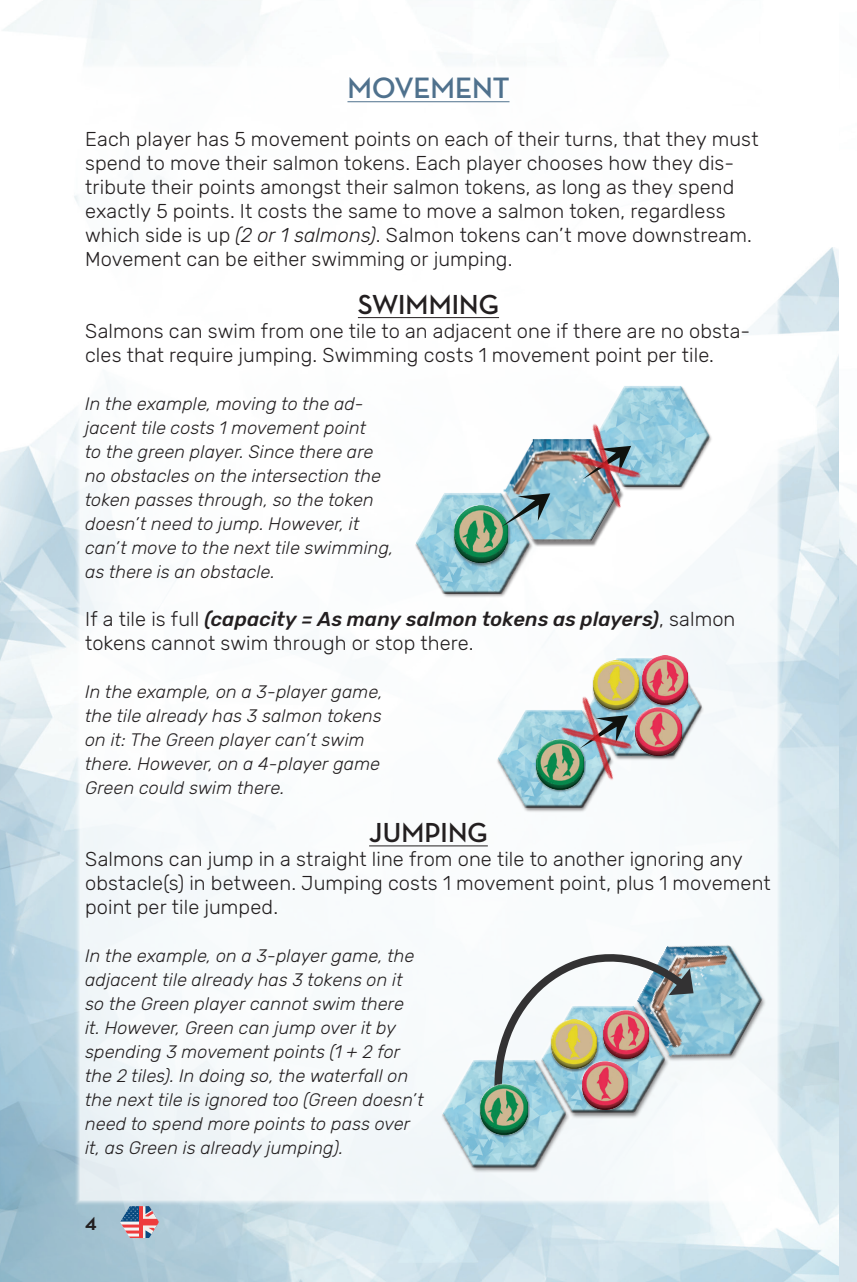
<style>
.page{position:relative;width:857px;height:1282px;background:#fff}
.page>*{position:absolute;margin:0;border:0;box-sizing:border-box;transform-origin:0 0}
.TITULOS_DE_CAPITULO{font:700 30px "Neutra Disp";letter-spacing:-.01em;color:#4f718d}
.TITULOS_sub_capitulo{font:700 28px "Neutra Disp";letter-spacing:.005em;color:#231f20}
.t1{font:700 24px "Neutra Disp";color:#231f20}
.texto_base{font:300 20px/24px "Rubik";letter-spacing:.005em;color:#231f20}
.ejemplos{font:italic 300 18px/24px "Rubik";letter-spacing:.005em;color:#231f20}
.s1{font-style:italic}
.s2{font-weight:500;font-style:italic}
</style>
<div class="page">
<img style="left:0;top:0;width:839px;height:1281px">
<svg style="left:839px;top:482px;width:17px;height:799px;background:#cbdee8"></svg>
<svg style="left:120px;top:1205px;width:39px;height:32px"></svg>
<div style="left:74px;top:62px;width:708px;height:1143px;background:#fff"></div>
<hr style="left:347px;top:101px;width:162px;height:1px;background:#4f718d">
<hr style="left:358px;top:317px;width:141px;height:1px;background:#231f20">
<hr style="left:369px;top:845px;width:118px;height:1px;background:#231f20">
<div style="left:496px;top:709px;width:117px;height:103px;background:#231f20;opacity:.55"></div>
<div style="left:496px;top:708px;width:112px;height:51px;background:#fff"></div>
<div style="left:497px;top:710px;width:113px;height:97px;background:#231f20;opacity:.75"></div>
<div style="left:586px;top:658px;width:118px;height:103px;background:#231f20;opacity:.55"></div>
<div style="left:587px;top:656px;width:111px;height:51px;background:#f8fbfc"></div>
<div style="left:587px;top:658px;width:113px;height:97px;background:#231f20;opacity:.75"></div>
<div style="left:535px;top:739px;width:50px;height:53px;background:#231f20;opacity:.55"></div>
<div style="left:536px;top:738px;width:46px;height:46px;background:#fff;opacity:.75"></div>
<div style="left:537px;top:742px;width:46px;height:47px;background:#231f20;opacity:.75"></div>
<div style="left:635px;top:708px;width:48px;height:51px;background:#231f20;opacity:.55"></div>
<div style="left:635px;top:707px;width:45px;height:40px;background:#fff;opacity:.75"></div>
<div style="left:636px;top:710px;width:45px;height:45px;background:#231f20;opacity:.75"></div>
<div style="left:641px;top:655px;width:48px;height:52px;background:#231f20;opacity:.55"></div>
<img style="left:641px;top:655px;width:46px;height:49px">
<div style="left:641px;top:656px;width:45px;height:43px;background:#fff;opacity:.75"></div>
<div style="left:642px;top:658px;width:45px;height:46px;background:#231f20;opacity:.75"></div>
<div style="left:592px;top:661px;width:48px;height:51px;background:#231f20;opacity:.55"></div>
<img style="left:593px;top:660px;width:45px;height:4px">
<div style="left:593px;top:661px;width:44px;height:42px;background:#fff;opacity:.75"></div>
<div style="left:593px;top:664px;width:45px;height:45px;background:#231f20;opacity:.75"></div>
<div style="left:440px;top:1059px;width:130px;height:114px;background:#231f20;opacity:.55"></div>
<div style="left:441px;top:1058px;width:124px;height:56px;background:#fff;opacity:.75"></div>
<div style="left:441px;top:1061px;width:124px;height:106px;background:#231f20;opacity:.75"></div>
<div style="left:539px;top:1004px;width:130px;height:114px;background:#231f20;opacity:.55"></div>
<div style="left:541px;top:1006px;width:123px;height:107px;background:#231f20;opacity:.75"></div>
<svg style="left:490px;top:944px;width:287px;height:151px"></svg>
<div style="left:581px;top:1061px;width:48px;height:51px;background:#231f20;opacity:.55"></div>
<div style="left:581px;top:1061px;width:45px;height:40px;background:#fff;opacity:.75"></div>
<div style="left:582px;top:1064px;width:45px;height:45px;background:#231f20;opacity:.75"></div>
<div style="left:601px;top:1010px;width:49px;height:52px;background:#231f20;opacity:.55"></div>
<div style="left:602px;top:1010px;width:45px;height:43px;background:#fff;opacity:.75"></div>
<div style="left:603px;top:1013px;width:45px;height:45px;background:#231f20;opacity:.75"></div>
<div style="left:550px;top:1019px;width:48px;height:52px;background:#231f20;opacity:.55"></div>
<div style="left:551px;top:1019px;width:44px;height:42px;background:#fff;opacity:.75"></div>
<div style="left:552px;top:1022px;width:44px;height:46px;background:#231f20;opacity:.75"></div>
<div style="left:479px;top:1084px;width:50px;height:53px;background:#231f20;opacity:.55"></div>
<div style="left:480px;top:1083px;width:46px;height:46px;background:#fff;opacity:.75"></div>
<div style="left:481px;top:1087px;width:46px;height:47px;background:#231f20;opacity:.75"></div>
<div style="left:415px;top:493px;width:118px;height:105px;background:#231f20;opacity:.55"></div>
<div style="left:415px;top:492px;width:114px;height:101px;background:#231f20;opacity:.75"></div>
<div style="left:594px;top:386px;width:119px;height:105px;background:#231f20;opacity:.55"></div>
<div style="left:594px;top:386px;width:115px;height:101px;background:#231f20;opacity:.75"></div>
<div style="left:453px;top:505px;width:57px;height:62px;background:#231f20;opacity:.55"></div>
<div style="left:454px;top:505px;width:52px;height:51px;background:#fff;opacity:.75"></div>
<div style="left:455px;top:509px;width:52px;height:53px;background:#231f20;opacity:.75"></div>
<svg style="left:488px;top:413px;width:147px;height:152px"></svg>
<img style="left:561px;top:421px;width:88px;height:93px">
<img style="left:551px;top:694px;width:88px;height:92px">
<p class="TITULOS_DE_CAPITULO" style="left:347px;top:71px;width:163px">MOVEMENT</p>
<p class="texto_base" style="left:85px;top:127px;width:674px">Each player has 5 movement points on each of their turns, that they must spend to move their salmon tokens. Each player chooses how they dis&shy;tribute their points amongst their salmon tokens, as long as they spend exactly 5 points. It costs the same to move a salmon token, regardless which side is up <span class="s1">(2 or 1 salmons)</span>. Salmon tokens can’t move downstream.<br>Movement can be either swimming or jumping.</p>
<p class="TITULOS_sub_capitulo" style="left:358px;top:289px;width:142px">SWIMMING</p>
<p class="texto_base" style="left:85px;top:319px;width:666px">Salmons can swim from one tile to an adjacent one if there are no obsta&shy;cles that require jumping. Swimming costs 1 movement point per tile.</p>
<p class="ejemplos" style="left:85px;top:392px;width:310px">In the example, moving to the ad&shy;jacent tile costs 1 movement point<br>to the green player. Since there are no obstacles on the intersection the token passes through, so the token doesn’t need to jump. However, it can’t move to the next tile swimming, as there is an obstacle.</p>
<p class="texto_base" style="left:85px;top:607px;width:651px">If a tile is full <span class="s2">(capacity = As many salmon tokens as players)</span>, salmon tokens cannot swim through or stop there.</p>
<p class="ejemplos" style="left:85px;top:680px;width:299px">In the example, on a 3-player game, the tile already has 3 salmon tokens on it: The Green player can’t swim there. However, on a 4-player game<br>Green could swim there.</p>
<p class="TITULOS_sub_capitulo" style="left:369px;top:817px;width:120px">JUMPING</p>
<p class="texto_base" style="left:85px;top:847px;width:686px">Salmons can jump in a straight line from one tile to another ignoring any obstacle(s) in between. Jumping costs 1 movement point, plus 1 movement point per tile jumped.</p>
<p class="ejemplos" style="left:85px;top:944px;width:340px">In the example, on a 3-player game, the adjacent tile already has 3 tokens on it so the Green player cannot swim there<br>it. However, Green can jump over it by spending 3 movement points (1 + 2 for the 2 tiles). In doing so, the waterfall on the next tile is ignored too (Green doesn’t need to spend more points to pass over it, as Green is already jumping).</p>
<p class="t1" style="left:85px;top:1208px;width:13px">4</p>
</div>
